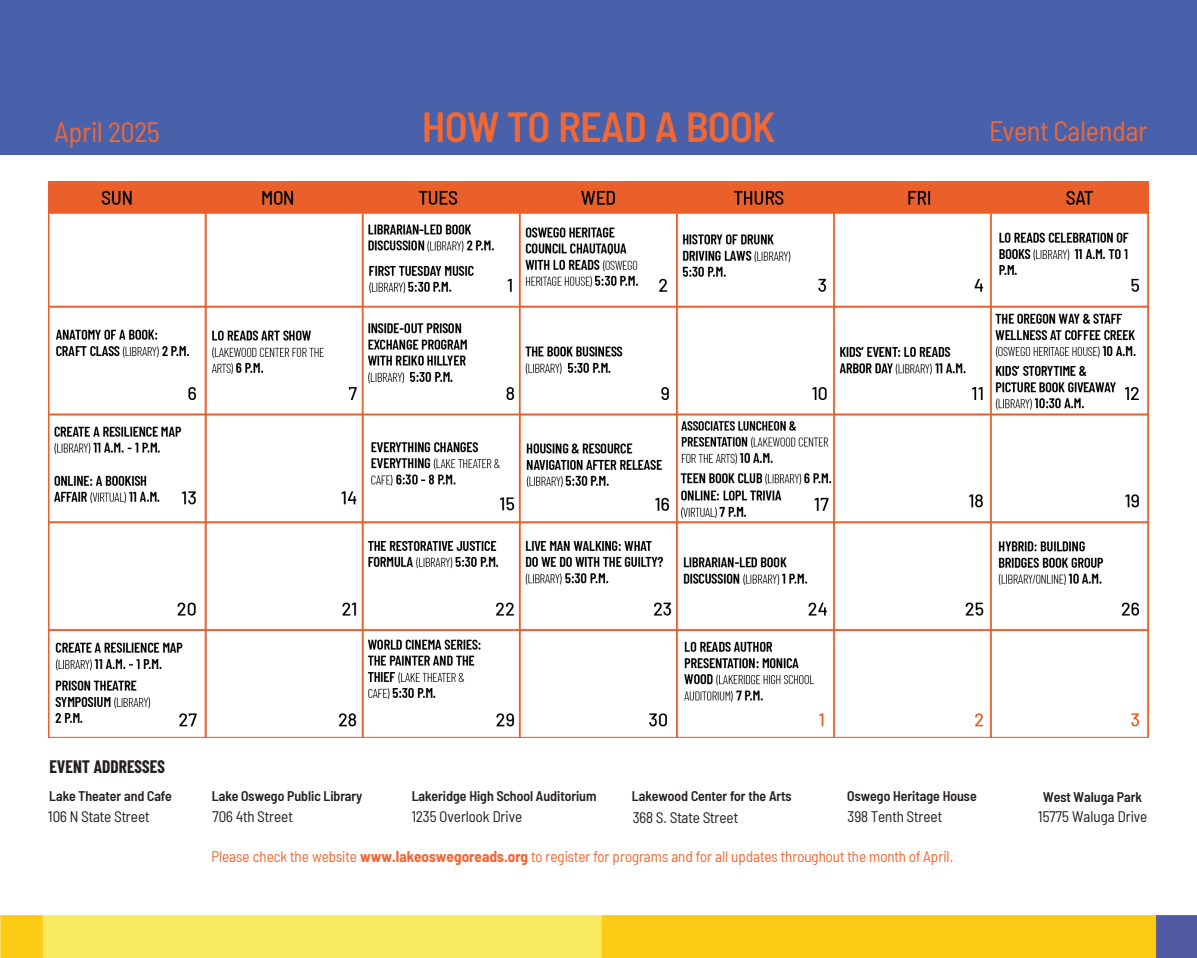
<style>
.page{position:relative;width:1197px;height:958px;background:#fff}
.page>*{position:absolute;margin:0;border:0;box-sizing:border-box;transform-origin:0 0}
.Header__25_29{font:600 semi-condensed 42px "Barlow";color:#f16834}
.Barlow_17__20-_kopia{font:semi-condensed 28px "Barlow";color:#f16834}
.Heading__Event{font:700 17.68px "Barlow Condensed";letter-spacing:.01em;color:#231f20}
.Barlow_8_75__11_79{font:semi-condensed 15.4px "Barlow";color:#f16834}
.Barlow_8_75__11_79-2{font:semi-condensed 15.4px "Barlow";color:#231f20}
.Body_Text__Bold{font:600 semi-condensed 14px "Barlow";color:#231f20}
.s1{font-weight:700}
</style>
<div class="page">
<div style="left:0;top:0;width:1197px;height:154px;background:#4961aa"></div>
<img style="left:48px;top:181px;width:1101px;height:556px">
<img style="left:1px;top:915px;width:1196px;height:43px">
<p class="Barlow_17__20-_kopia" style="left:55px;top:111px;width:107px">April 2025</p>
<p class="Header__25_29" style="left:422px;top:97px;width:354px">HOW TO READ A BOOK</p>
<p class="Barlow_17__20-_kopia" style="left:989px;top:111px;width:160px">Event Calendar</p>
<p class="Heading__Event" style="left:50px;top:754px;width:117px">EVENT ADDRESSES</p>
<p class="Body_Text__Bold" style="left:49px;top:786px;width:124px">Lake Theater and Cafe</p>
<p class="Barlow_8_75__11_79-2" style="left:48px;top:805px;width:103px">106 N State Street</p>
<p class="Body_Text__Bold" style="left:412px;top:785px;width:186px">Lakeridge High School Auditorium</p>
<p class="Body_Text__Bold" style="left:632px;top:785px;width:161px">Lakewood Center for the Arts</p>
<p class="Body_Text__Bold" style="left:847px;top:785px;width:131px">Oswego Heritage House</p>
<p class="Barlow_8_75__11_79-2" style="left:412px;top:805px;width:112px">1235 Overlook Drive</p>
<p class="Barlow_8_75__11_79-2" style="left:633px;top:806px;width:107px">368 S. State Street</p>
<p class="Barlow_8_75__11_79-2" style="left:848px;top:805px;width:96px">398 Tenth Street</p>
<p class="Barlow_8_75__11_79" style="left:211px;top:845px;width:743px">Please check the website <span class="s1">www.lakeoswegoreads.org</span> to register for programs and for all updates throughout the month of April.</p>
<p class="Body_Text__Bold" style="left:212px;top:786px;width:152px">Lake Oswego Public Library</p>
<p class="Barlow_8_75__11_79-2" style="left:212px;top:805px;width:82px">706 4th Street</p>
<p class="Body_Text__Bold" style="left:1043px;top:787px;width:100px">West Waluga Park</p>
<p class="Barlow_8_75__11_79-2" style="left:1038px;top:805px;width:111px">15775 Waluga Drive</p>
</div>
